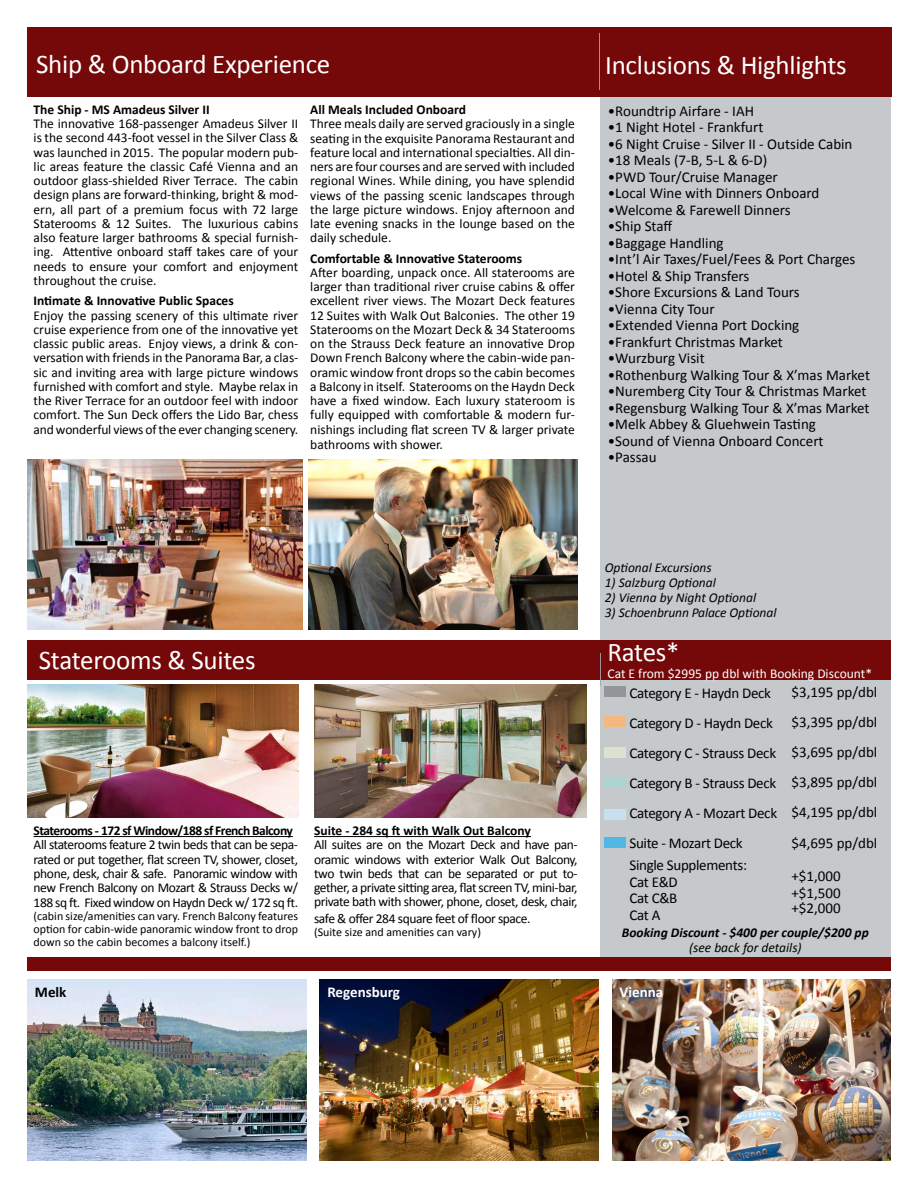
<style>
.page{position:relative;width:918px;height:1188px;background:#fff}
.page>*{position:absolute;margin:0;border:0;box-sizing:border-box;transform-origin:0 0}
.t1{font:27px "Calibri";letter-spacing:-.01em;color:#fff}
.t2{font:15px/30px "Calibri";color:#000;text-align:justify}
.t3{font:15px/30px "Calibri";letter-spacing:-.02em;color:#000}
.t4{font:700 15px "Calibri";color:#fff}
.t5{font:700 15px "Calibri";color:#000}
.t6{font:13.5px/14.2px "Calibri";letter-spacing:-.01em;color:#000;text-align:justify}
.t7{font:700 13.5px "Calibri";color:#000}
.t8{font:italic 13.5px "Calibri";color:#000}
.t9{font:700 13.5px "Calibri";letter-spacing:-.04em;color:#000}
.t10{font:13.5px "Calibri";color:#fff}
.t11{font:13.5px "Calibri";letter-spacing:-.03em;color:#000}
.t12{font:italic 700 13.5px "Calibri";color:#000}
.t13{font:12px/13px "Calibri";color:#000;text-align:justify}
</style>
<div class="page">
<img style="left:320px;top:979px;width:279px;height:182px">
<img style="left:612px;top:979px;width:279px;height:182px">
<img style="left:27px;top:979px;width:279px;height:182px">
<div style="left:600px;top:669px;width:291px;height:295px;background:#c5c9cc"></div>
<div style="left:600px;top:59px;width:291px;height:621px;background:#c5c9cc"></div>
<div style="left:27px;top:640px;width:864px;height:40px;background:#750809"></div>
<div style="left:27px;top:27px;width:864px;height:69px;background:#750809"></div>
<hr style="left:34px;top:836px;width:259px;height:1px;background:#000">
<img style="left:308px;top:460px;width:270px;height:169px">
<img style="left:27px;top:460px;width:276px;height:169px">
<img style="left:27px;top:684px;width:271px;height:134px">
<img style="left:314px;top:684px;width:273px;height:134px">
<hr style="left:314px;top:836px;width:217px;height:1px;background:#000">
<div style="left:27px;top:958px;width:864px;height:13px;background:#750809"></div>
<hr style="left:599px;top:33px;width:1px;height:57px;background:#9fa6ab">
<hr style="left:600px;top:653px;width:1px;height:33px;background:#9fa6ab">
<div style="left:605px;top:777px;width:21px;height:11px;background:#abd3cf"></div>
<div style="left:605px;top:747px;width:21px;height:10px;background:#dbe3cf"></div>
<div style="left:604px;top:687px;width:22px;height:10px;background:#939598"></div>
<div style="left:604px;top:809px;width:22px;height:10px;background:#c6e0ee"></div>
<div style="left:605px;top:837px;width:21px;height:11px;background:#51b8e4"></div>
<div style="left:604px;top:716px;width:22px;height:11px;background:#f3b87f"></div>
<h1 class="t1" style="left:36px;top:47px;width:296px">Ship &amp; Onboard Experience</h1>
<p class="t7" style="left:34px;top:101px;width:178px">The Ship - MS Amadeus Silver II</p>
<p class="t6" style="left:34px;top:117px;width:266px">The innovative 168-passenger Amadeus Silver II is the second 443-foot vessel in the Silver Class &amp; was launched in 2015. The popular modern pub&shy;lic areas feature the classic Café Vienna and an outdoor glass-shielded River Terrace. The cabin design plans are forward-thinking, bright &amp; mod&shy;ern, all part of a premium focus with 72 large Staterooms &amp; 12 Suites. The luxurious cabins also feature larger bathrooms &amp; special furnish&shy;ing. Attentive onboard staff takes care of your needs to ensure your comfort and enjoyment throughout the cruise.</p>
<p class="t7" style="left:34px;top:292px;width:202px">Intimate &amp; Innovative Public Spaces</p>
<p class="t6" style="left:34px;top:308px;width:266px">Enjoy the passing scenery of this ultimate river cruise experience from one of the innovative yet classic public areas. Enjoy views, a drink &amp; con&shy;versation with friends in the Panorama Bar, a clas&shy;sic and inviting area with large picture windows furnished with comfort and style. Maybe relax in the River Terrace for an outdoor feel with indoor comfort. The Sun Deck offers the Lido Bar, chess and wonderful views of the ever changing scenery.</p>
<p class="t7" style="left:310px;top:101px;width:157px">All Meals Included Onboard</p>
<p class="t6" style="left:310px;top:117px;width:266px">Three meals daily are served graciously in a single seating in the exquisite Panorama Restaurant and feature local and international specialties. All din&shy;ners are four courses and are served with included regional Wines. While dining, you have splendid views of the passing scenic landscapes through the large picture windows. Enjoy afternoon and late evening snacks in the lounge based on the daily schedule.</p>
<p class="t7" style="left:310px;top:249px;width:213px">Comfortable &amp; Innovative Staterooms</p>
<p class="t6" style="left:310px;top:265px;width:266px">After boarding, unpack once. All staterooms are larger than traditional river cruise cabins &amp; offer excellent river views. The Mozart Deck features 12 Suites with Walk Out Balconies. The other 19<br>Staterooms on the Mozart Deck &amp; 34 Staterooms on the Strauss Deck feature an innovative Drop Down French Balcony where the cabin-wide pan&shy;oramic window front drops so the cabin becomes a Balcony in itself. Staterooms on the Haydn Deck have a fixed window. Each luxury stateroom is fully equipped with comfortable &amp; modern fur&shy;nishings including flat screen TV &amp; larger private bathrooms with shower.</p>
<h1 class="t1" style="left:605px;top:48px;width:243px">Inclusions &amp; Highlights</h1>
<p class="t2" style="left:608px;top:96px;width:148px">•Roundtrip Airfare - IAH</p>
<p class="t2" style="left:608px;top:112px;width:157px">•1 Night Hotel - Frankfurt</p>
<p class="t2" style="left:608px;top:129px;width:246px">•6 Night Cruise - Silver II - Outside Cabin</p>
<p class="t2" style="left:608px;top:145px;width:161px">•18 Meals (7-B, 5-L &amp; 6-D)</p>
<p class="t2" style="left:608px;top:162px;width:171px">•PWD Tour/Cruise Manager</p>
<p class="t2" style="left:608px;top:178px;width:213px">•Local Wine with Dinners Onboard</p>
<p class="t2" style="left:608px;top:195px;width:184px">•Welcome &amp; Farewell Dinners</p>
<p class="t2" style="left:608px;top:211px;width:66px">•Ship Staff</p>
<p class="t2" style="left:608px;top:228px;width:117px">•Baggage Handling</p>
<p class="t2" style="left:608px;top:244px;width:249px">•Int’l Air Taxes/Fuel/Fees &amp; Port Charges</p>
<p class="t2" style="left:608px;top:261px;width:143px">•Hotel &amp; Ship Transfers</p>
<p class="t2" style="left:608px;top:277px;width:193px">•Shore Excursions &amp; Land Tours</p>
<p class="t2" style="left:608px;top:294px;width:108px">•Vienna City Tour</p>
<p class="t2" style="left:608px;top:310px;width:193px">•Extended Vienna Port Docking</p>
<p class="t2" style="left:608px;top:327px;width:176px">•Frankfurt Christmas Market</p>
<p class="t2" style="left:608px;top:343px;width:98px">•Wurzburg Visit</p>
<p class="t2" style="left:608px;top:360px;width:264px">•Rothenburg Walking Tour &amp; X’mas Market</p>
<p class="t2" style="left:608px;top:376px;width:260px">•Nuremberg City Tour &amp; Christmas Market</p>
<p class="t2" style="left:608px;top:393px;width:263px">•Regensburg Walking Tour &amp; X’mas Market</p>
<p class="t2" style="left:608px;top:409px;width:210px">•Melk Abbey &amp; Gluehwein Tasting</p>
<p class="t2" style="left:608px;top:426px;width:217px">•Sound of Vienna Onboard Concert</p>
<p class="t2" style="left:608px;top:442px;width:50px">•Passau</p>
<h1 class="t1" style="left:39px;top:643px;width:218px">Staterooms &amp; Suites</h1>
<p class="t9" style="left:34px;top:822px;width:261px">Staterooms - 172 sf Window/188 sf French Balcony</p>
<p class="t6" style="left:34px;top:838px;width:266px">All staterooms feature 2 twin beds that can be sepa&shy;rated or put together, flat screen TV, shower, closet, phone, desk, chair &amp; safe. Panoramic window with new French Balcony on Mozart &amp; Strauss Decks w/ 188 sq ft. Fixed window on Haydn Deck w/ 172 sq ft.</p>
<p class="t13" style="left:34px;top:909px;width:266px">(cabin size/amenities can vary. French Balcony features option for cabin-wide panoramic window front to drop down so the cabin becomes a balcony itself.)</p>
<p class="t7" style="left:314px;top:822px;width:218px">Suite - 284 sq ft with Walk Out Balcony</p>
<p class="t6" style="left:314px;top:838px;width:265px">All suites are on the Mozart Deck and have pan&shy;oramic windows with exterior Walk Out Balcony, two twin beds that can be separated or put to&shy;gether, a private sitting area, flat screen TV, mini-bar, private bath with shower, phone, closet, desk, chair,</p>
<p class="t11" style="left:314px;top:910px;width:218px">safe &amp; offer 284 square feet of floor space.</p>
<p class="t13" style="left:314px;top:925px;width:168px">(Suite size and amenities can vary)</p>
<p class="t8" style="left:605px;top:558px;width:108px">Optional Excursions</p>
<p class="t8" style="left:605px;top:573px;width:113px">1) Salzburg Optional</p>
<p class="t8" style="left:605px;top:588px;width:153px">2) Vienna by Night Optional</p>
<p class="t8" style="left:605px;top:603px;width:173px">3) Schoenbrunn Palace Optional</p>
<h1 class="t1" style="left:607px;top:635px;width:74px">Rates*</h1>
<p class="t10" style="left:608px;top:665px;width:266px">Cat E from $2995 pp dbl with Booking Discount*</p>
<p class="t3" style="left:629px;top:678px;width:149px">Category E - Haydn Deck<br>Category D - Haydn Deck<br>Category C - Strauss Deck<br>Category B - Strauss Deck<br>Category A - Mozart Deck<br>Suite - Mozart Deck</p>
<p class="t3" style="left:629px;top:857px;width:119px;line-height:16.5px">Single Supplements:<br>Cat E&amp;D<br>Cat C&amp;B<br>Cat A</p>
<p class="t2" style="left:792px;top:677px;width:87px">$3,195 pp/dbl $3,395 pp/dbl $3,695 pp/dbl $3,895 pp/dbl $4,195 pp/dbl</p>
<p class="t2" style="left:792px;top:828px;width:87px">$4,695 pp/dbl</p>
<p class="t2" style="left:792px;top:868px;width:51px;line-height:16.5px">+$1,000 +$1,500</p>
<p class="t2" style="left:792px;top:893px;width:51px">+$2,000</p>
<p class="t12" style="left:622px;top:924px;width:248px">Booking Discount - $400 per couple/$200 pp</p>
<p class="t8" style="left:689px;top:939px;width:114px">(see back for details)</p>
<p class="t5" style="left:35px;top:982px;width:33px">Melk</p>
<p class="t4" style="left:327px;top:982px;width:74px">Regensburg</p>
<p class="t4" style="left:620px;top:982px;width:45px">Vienna</p>
</div>
